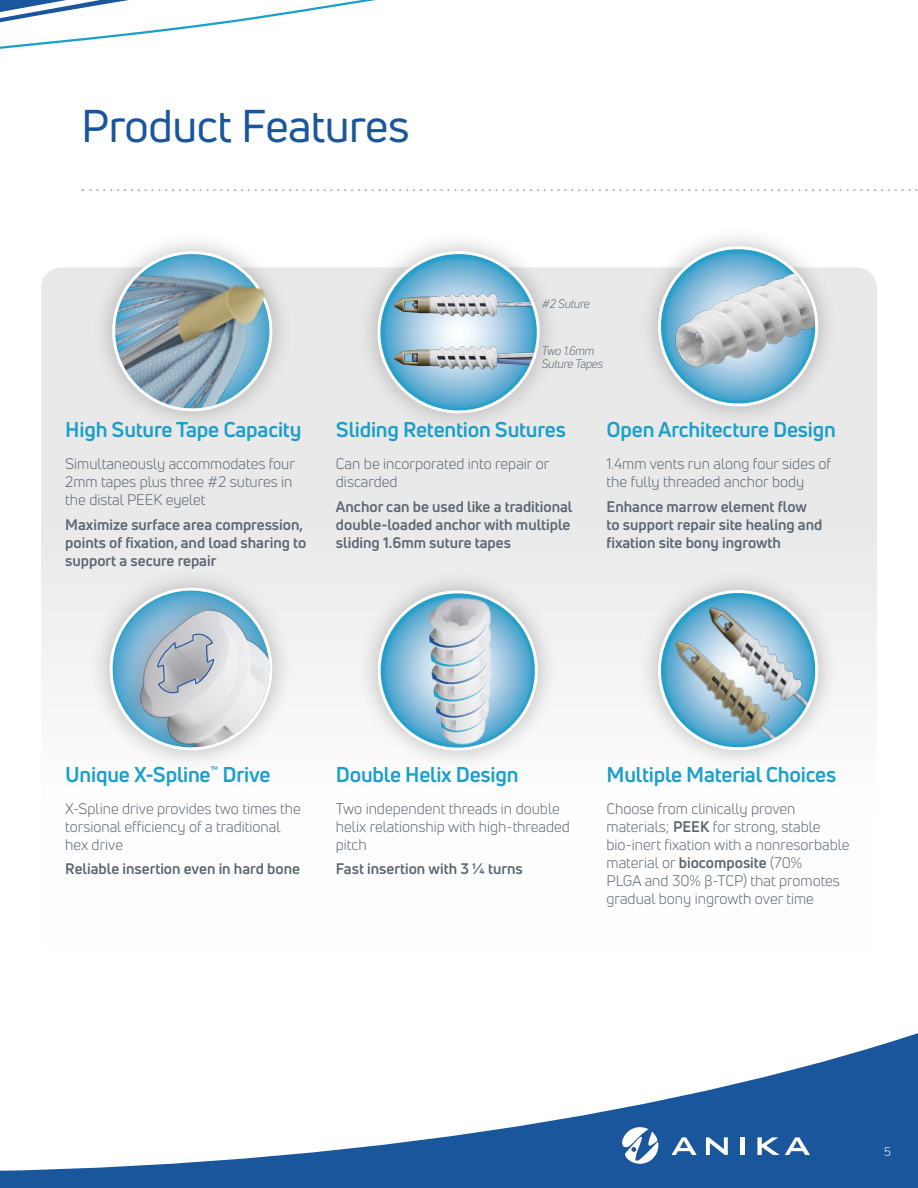
<style>
.page{position:relative;width:918px;height:1188px;background:#fff}
.page>*{position:absolute;margin:0;border:0;box-sizing:border-box;transform-origin:0 0}
.t1{font:45px "Uni Neue";letter-spacing:-.01em;color:#1a569c}
.t2{font:700 21px "Uni Neue";letter-spacing:-.01em;color:#1a9fca}
.t3{font:15px/18px "Uni Neue";color:#5a6671}
.t4{font:700 15px/18px "Uni Neue";color:#5a6671}
.t5{font:italic 12px/13.5px "Uni Neue";letter-spacing:-.02em;color:#5a6671}
.t6{font:12px "Uni Neue";color:#fff}
.s1{font-weight:700}
</style>
<div class="page">
<svg style="left:0;top:0;width:896px;height:192px"></svg>
<svg style="left:0;top:1033px;width:918px;height:155px"></svg>
<svg style="left:621px;top:1127px;width:37px;height:37px"></svg>
<svg style="left:757px;top:1137px;width:53px;height:18px"></svg>
<div style="left:740px;top:1137px;width:5px;height:18px;background:#fff"></div>
<svg style="left:671px;top:1137px;width:26px;height:18px"></svg>
<svg style="left:706px;top:1137px;width:22px;height:18px"></svg>
<div style="left:41px;top:267px;width:836px;height:687px;background:#f4f4f4;border-radius:20px"></div>
<div style="left:357px;top:570px;width:202px;height:202px;background:#f0f0f1"></div>
<svg style="left:376px;top:588px;width:164px;height:165px"></svg>
<div style="left:637px;top:225px;width:202px;height:202px;background:#231f20;opacity:.3"></div>
<svg style="left:652px;top:244px;width:172px;height:168px"></svg>
<div style="left:91px;top:230px;width:202px;height:202px;background:#231f20;opacity:.3"></div>
<svg style="left:107px;top:249px;width:171px;height:168px"></svg>
<div style="left:356px;top:230px;width:205px;height:205px;background:#231f20;opacity:.3"></div>
<svg style="left:376px;top:250px;width:165px;height:164px"></svg>
<div style="left:637px;top:569px;width:202px;height:202px;background:#f0f0f1"></div>
<svg style="left:652px;top:588px;width:172px;height:167px"></svg>
<svg style="left:99px;top:577px;width:180px;height:180px"></svg>
<svg style="left:82px;top:189px;width:836px;height:2px"></svg>
<img style="left:230px;top:260px;width:58px;height:58px">
<p class="t1" style="left:81px;top:98px;width:330px">Product Features</p>
<p class="t5" style="left:542px;top:297px;width:50px">#2 Suture</p>
<p class="t5" style="left:542px;top:344px;width:63px">Two 1.6mm<br>Suture Tapes</p>
<p class="t2" style="left:65px;top:417px;width:238px">High Suture Tape Capacity</p>
<p class="t3" style="left:65px;top:454px;width:231px">Simultaneously accommodates four<br>2mm tapes plus three #2 sutures in the distal PEEK eyelet</p>
<p class="t4" style="left:65px;top:515px;width:243px">Maximize surface area compression, points of fixation, and load sharing to support a secure repair</p>
<p class="t2" style="left:336px;top:417px;width:231px">Sliding Retention Sutures</p>
<p class="t3" style="left:336px;top:454px;width:215px">Can be incorporated into repair or discarded</p>
<p class="t4" style="left:336px;top:497px;width:238px">Anchor can be used like a traditional double-loaded anchor with multiple sliding 1.6mm suture tapes</p>
<p class="t2" style="left:607px;top:417px;width:231px">Open Architecture Design</p>
<p class="t3" style="left:607px;top:454px;width:226px">1.4mm vents run along four sides of the fully threaded anchor body</p>
<p class="t4" style="left:607px;top:497px;width:217px">Enhance marrow element flow to support repair site healing and fixation site bony ingrowth</p>
<p class="t2" style="left:65px;top:762px;width:207px">Unique X-Spline<sup>™</sup> Drive</p>
<p class="t3" style="left:65px;top:799px;width:237px">X-Spline drive provides two times the torsional efficiency of a traditional hex drive</p>
<p class="t4" style="left:65px;top:860px;width:236px">Reliable insertion even in hard bone</p>
<p class="t2" style="left:336px;top:762px;width:184px">Double Helix Design</p>
<p class="t3" style="left:336px;top:799px;width:236px">Two independent threads in double helix relationship with high-threaded pitch</p>
<p class="t4" style="left:336px;top:860px;width:188px">Fast insertion with 3 ¼ turns</p>
<p class="t2" style="left:607px;top:762px;width:231px">Multiple Material Choices</p>
<p class="t3" style="left:607px;top:799px;width:245px">Choose from clinically proven materials; <span class="s1">PEEK</span> for strong, stable bio-inert fixation with a nonresorbable material or <span class="s1">biocomposite</span> (70%<br>PLGA and 30% β-TCP) that promotes gradual bony ingrowth over time</p>
<p class="t6" style="left:884px;top:1144px;width:8px">5</p>
</div>
